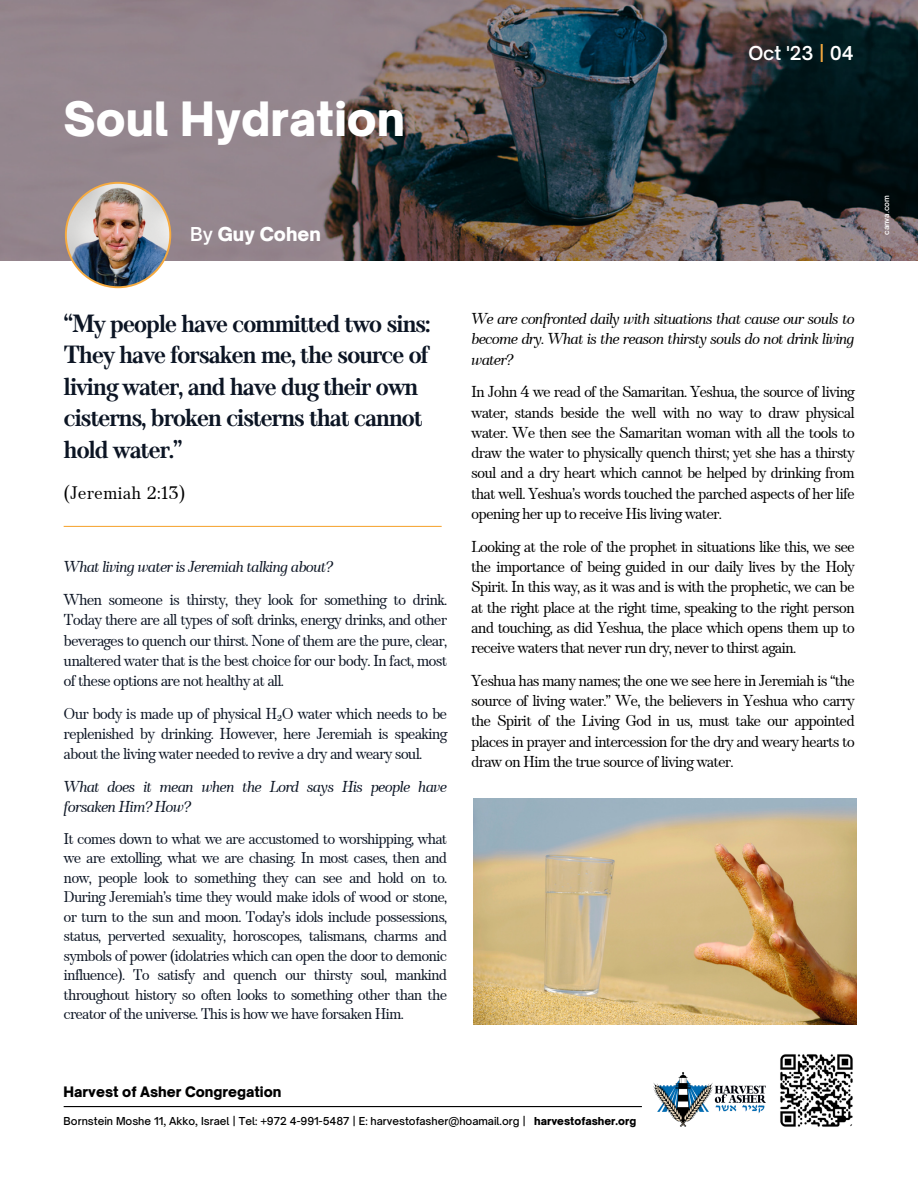
<style>
.page{position:relative;width:918px;height:1188px;background:#fff}
.page>*{position:absolute;margin:0;border:0;box-sizing:border-box;transform-origin:0 0}
.t1{font:900 45.3px "Open Sauce One";color:#fff}
.t2{font:700 24.75px/31.5px "TT Barrels";letter-spacing:-.06em;color:#0c1524}
.t3{font:900 18.3px "Open Sauce One";color:#fff}
.t4{font:600 18.3px "Open Sauce One";color:#fff}
.t5{font:18px "TT Barrels";color:#000}
.t6{font:15.75px/20.2px "TT Barrels";letter-spacing:-.06em;color:#000;text-align:justify}
.t7{font:15.75px/20.2px "TT Barrels";letter-spacing:-.06em;color:#0c1524;text-align:justify}
.t8{font:italic 15.75px/20.2px "TT Barrels";letter-spacing:-.06em;color:#000;text-align:justify}
.t9{font:italic 15.75px/20.2px "TT Barrels";letter-spacing:-.06em;color:#0c1524}
.t10{font:15.45px/19.5px "TT Barrels";letter-spacing:-.06em;color:#0c1524;text-align:justify}
.t11{font:900 13.8px "Open Sauce One";color:#000}
.t12{font:500 10.5px "Open Sauce One";color:#000}
.t13{font:900 10.5px "Open Sauce One";color:#000}
.t14{font:600 7.5px "Open Sauce One";color:#fff}
.s1{font-weight:600}
.s2{color:#f6aa3f}
</style>
<div class="page">
<img style="left:0;top:0;width:918px;height:261px">
<img style="left:65px;top:182px;width:106px;height:106px">
<hr style="left:64px;top:1106px;width:578px;height:1px;background:#000">
<svg style="left:780px;top:1054px;width:73px;height:73px"></svg>
<img style="left:653px;top:1072px;width:113px;height:55px">
<img style="left:474px;top:799px;width:382px;height:225px">
<hr style="left:64px;top:526px;width:378px;height:1px;background:#f6aa3f">
<p class="t1" style="left:64px;top:90px;width:343px">Soul Hydration</p>
<p class="t3" style="left:190px;top:223px;width:132px"><span class="s1">By</span> Guy Cohen</p>
<p class="t4" style="left:748px;top:42px;width:107px">Oct '23 <span class="s2">|</span> 04</p>
<p class="t2" style="left:64px;top:309px;width:368px">“My people have committed two sins:<br>They have forsaken me, the source of living water, and have dug their own cisterns, broken cisterns that cannot hold water.”</p>
<p class="t8" style="left:471px;top:310px;width:385px">We are confronted daily with situations that cause our souls to become dry. What is the reason thirsty souls do not drink living water?</p>
<p class="t6" style="left:471px;top:383px;width:385px">In John 4 we read of the Samaritan. Yeshua, the source of living water, stands beside the well with no way to draw physical water. We then see the Samaritan woman with all the tools to draw the water to physically quench thirst; yet she has a thirsty soul and a dry heart which cannot be helped by drinking from that well. Yeshua’s words touched the parched aspects of her life opening her up to receive His living water.</p>
<p class="t6" style="left:471px;top:537px;width:385px">Looking at the role of the prophet in situations like this, we see the importance of being guided in our daily lives by the Holy Spirit. In this way, as it was and is with the prophetic, we can be at the right place at the right time, speaking to the right person and touching, as did Yeshua, the place which opens them up to receive waters that never run dry, never to thirst again.</p>
<p class="t6" style="left:471px;top:671px;width:385px">Yeshua has many names; the one we see here in Jeremiah is “the source of living water.” We, the believers in Yeshua who carry the Spirit of the Living God in us, must take our appointed places in prayer and intercession for the dry and weary hearts to draw on Him the true source of living water.</p>
<p class="t5" style="left:64px;top:483px;width:123px">(Jeremiah 2:13)</p>
<p class="t9" style="left:64px;top:558px;width:271px">What living water is Jeremiah talking about?</p>
<p class="t7" style="left:64px;top:590px;width:385px">When someone is thirsty, they look for something to drink.<br>Today there are all types of soft drinks, energy drinks, and other beverages to quench our thirst. None of them are the pure, clear, unaltered water that is the best choice for our body. In fact, most of these options are not healthy at all.</p>
<p class="t7" style="left:64px;top:704px;width:385px">Our body is made up of physical H₂O water which needs to be replenished by drinking. However, here Jeremiah is speaking about the living water needed to revive a dry and weary soul.</p>
<p class="t9" style="left:64px;top:777px;width:385px">What does it mean when the Lord says His people have forsaken Him? How?</p>
<p class="t10" style="left:64px;top:830px;width:385px">It comes down to what we are accustomed to worshipping, what we are extolling, what we are chasing. In most cases, then and now, people look to something they can see and hold on to.<br>During Jeremiah’s time they would make idols of wood or stone, or turn to the sun and moon. Today’s idols include possessions, status, perverted sexuality, horoscopes, talismans, charms and symbols of power (idolatries which can open the door to demonic influence). To satisfy and quench our thirsty soul, mankind throughout history so often looks to something other than the creator of the universe. This is how we have forsaken Him.</p>
<p class="t11" style="left:64px;top:1083px;width:219px">Harvest of Asher Congregation</p>
<p class="t12" style="left:64px;top:1115px;width:464px">Bornstein Moshe 11, Akko, Israel | Tel: +972 4-991-5487 | E: harvestofasher@hoamail.org |</p>
<p class="t13" style="left:534px;top:1115px;width:103px">harvestofasher.org</p>
<p class="t14" style="left:882px;top:235px;width:41px;rotate:-90deg">canva.com</p>
</div>
